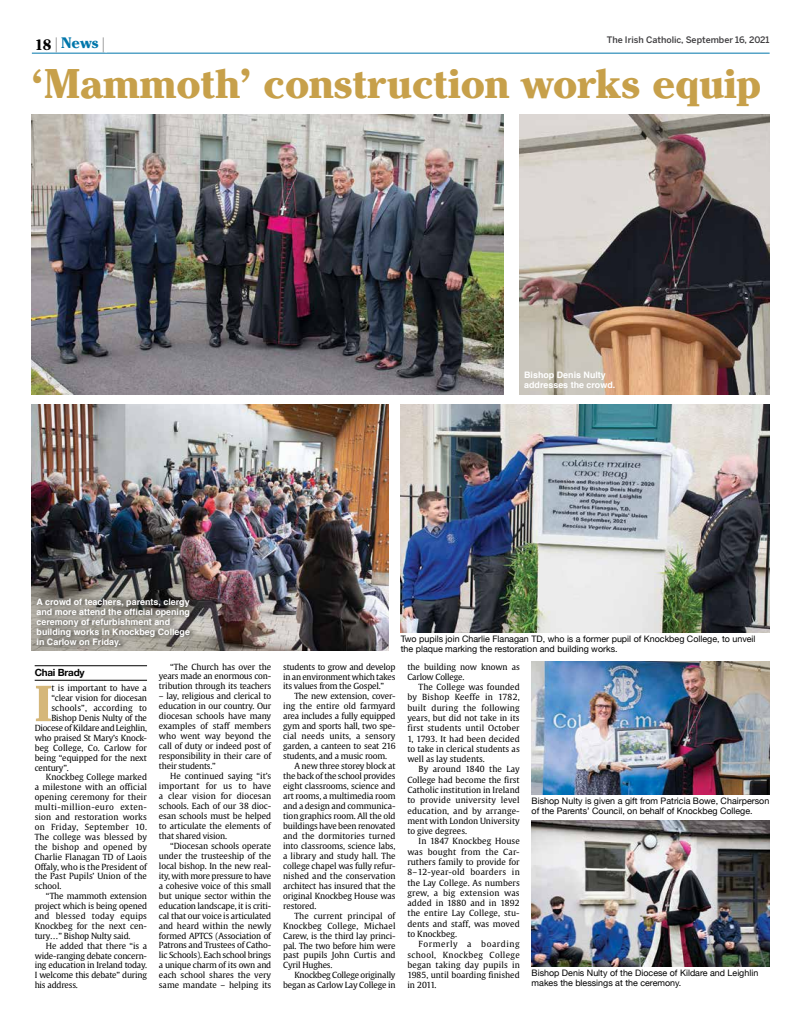
<style>
.page{position:relative;width:808px;height:1021px;background:#fff}
.page>*{position:absolute;margin:0;border:0;box-sizing:border-box;transform-origin:0 0}
.t1{font:700 expanded 53px "Criterion URWTOT";color:#d5b77a}
.t2{font:700 expanded 43.5px "Criterion URWTOT";color:#c7a04a}
.t3{font:700 expanded 15.8px "Criterion URWTOT";letter-spacing:-.01em;color:#0076aa}
.t4{font:700 9.9px "Helvetica Neue";letter-spacing:-.02em;color:#000}
.t5{font:8.9px/9.9px "Helvetica Neue";color:#000}
.t6{font:700 8.9px/9.9px "Helvetica";color:#fff}
.t7{font:500 8.9px "Benton Sans";color:#414042}
.t8{font:8.4px/10px "Gulliver";letter-spacing:-.01em;color:#000;text-align:justify}
.t9{font:8.4px "Gulliver";letter-spacing:.02em;color:#000}
.t10{font:8.4px "Gulliver";letter-spacing:.015em;color:#000}
.t11{font:8.4px "Gulliver";letter-spacing:.04em;color:#000}
.t12{font:8.4px "Gulliver";letter-spacing:.01em;color:#000}
.s1{color:#000}
.s2{font-family:"Helvetica LT";font-weight:400;font-stretch:normal;font-size:14.8px;color:#000}
.s3{font-family:"Helvetica LT";font-weight:400;font-stretch:normal;color:#fff}
</style>
<div class="page">
<hr style="left:32px;top:53px;width:738px;height:1px;background:#0076aa">
<hr style="left:35px;top:665px;width:112px;height:1px;background:#000">
<hr style="left:35px;top:680px;width:112px;height:1px;background:#000">
<img style="left:32px;top:405px;width:356px;height:245px">
<img style="left:520px;top:114px;width:250px;height:280px">
<img style="left:532px;top:820px;width:238px;height:146px">
<img style="left:532px;top:661px;width:238px;height:133px">
<img style="left:32px;top:114px;width:471px;height:280px">
<img style="left:401px;top:405px;width:369px;height:227px">
<div style="left:34px;top:594px;width:164px;height:57px;background:#000;opacity:.75"></div>
<h3 class="t3" style="left:35px;top:33px;width:75px"><span class="s1">18</span> <span class="s2">|</span> News <span class="s2">|</span><span class="s3">|</span></h3>
<p class="t7" style="left:607px;top:34px;width:164px">The Irish Catholic, September 16, 2021</p>
<h2 class="t2" style="left:32px;top:57px;width:731px">‘Mammoth’ construction works equip</h2>
<p class="t6" style="left:524px;top:370px;width:93px">Bishop Denis Nulty addresses the crowd.</p>
<p class="t6" style="left:37px;top:597px;width:155px">A crowd of teachers, parents, clergy and more attend the official opening ceremony of refurbishment and building works in Knockbeg College in Carlow on Friday.</p>
<p class="t4" style="left:35px;top:664px;width:52px">Chai Brady</p>
<h1 class="t1" style="left:35px;top:671px;width:19px">I</h1>
<p class="t8" style="left:51px;top:683px;width:97px">t is important to have a</p>
<p class="t8" style="left:51px;top:693px;width:97px">“clear vision for diocesan</p>
<p class="t9" style="left:51px;top:703px;width:97px">schools”, according to</p>
<p class="t8" style="left:51px;top:713px;width:97px">Bishop Denis Nulty of the</p>
<p class="t8" style="left:35px;top:723px;width:114px">Diocese of Kildare and Leighlin,</p>
<p class="t8" style="left:35px;top:732px;width:114px">who praised St Mary’s Knock-</p>
<p class="t8" style="left:35px;top:742px;width:114px">beg College, Co. Carlow for</p>
<p class="t8" style="left:35px;top:752px;width:114px">being “equipped for the next</p>
<p class="t8" style="left:35px;top:762px;width:36px">century”.</p>
<p class="t8" style="left:46px;top:772px;width:103px">Knockbeg College marked</p>
<p class="t12" style="left:35px;top:782px;width:114px">a milestone with an official</p>
<p class="t10" style="left:35px;top:792px;width:114px">opening ceremony for their</p>
<p class="t11" style="left:35px;top:801px;width:114px">multi-million-euro exten-</p>
<p class="t9" style="left:35px;top:811px;width:114px">sion and restoration works</p>
<p class="t11" style="left:35px;top:821px;width:114px">on Friday, September 10.</p>
<p class="t10" style="left:35px;top:831px;width:114px">The college was blessed by</p>
<p class="t9" style="left:35px;top:841px;width:114px">the bishop and opened by</p>
<p class="t8" style="left:35px;top:851px;width:114px">Charlie Flanagan TD of Laois</p>
<p class="t8" style="left:35px;top:861px;width:114px">Offaly, who is the President of</p>
<p class="t8" style="left:35px;top:871px;width:114px">the Past Pupils’ Union of the</p>
<p class="t8" style="left:35px;top:881px;width:28px">school.</p>
<p class="t8" style="left:46px;top:891px;width:103px">“The mammoth extension</p>
<p class="t8" style="left:35px;top:901px;width:114px">project which is being opened</p>
<p class="t9" style="left:35px;top:910px;width:114px">and blessed today equips</p>
<p class="t8" style="left:35px;top:920px;width:114px">Knockbeg for the next cen-</p>
<p class="t8" style="left:35px;top:930px;width:97px">tury…” Bishop Nulty said.</p>
<p class="t8" style="left:46px;top:940px;width:103px">He added that there “is a</p>
<p class="t8" style="left:35px;top:950px;width:114px">wide-ranging debate concern-</p>
<p class="t8" style="left:35px;top:960px;width:114px">ing education in Ireland today.</p>
<p class="t8" style="left:35px;top:970px;width:114px">I welcome this debate” during</p>
<p class="t8" style="left:35px;top:980px;width:45px">his address.</p>
<p class="t8" style="left:159px;top:661px;width:114px;text-indent:11px">“The Church has over the years made an enormous con&shy;tribution through its teachers</p>
<p class="t8" style="left:159px;top:691px;width:114px">– lay, religious and clerical to education in our country. Our diocesan schools have many examples of staff members who went way beyond the call of duty or indeed post of responsibility in their care of their students.”</p>
<p class="t8" style="left:159px;top:771px;width:114px;text-indent:11px">He continued saying “it’s important for us to have a clear vision for diocesan schools. Each of our 38 dioc&shy;esan schools must be helped to articulate the elements of that shared vision.</p>
<p class="t8" style="left:159px;top:840px;width:114px;text-indent:11px">“Diocesan schools operate under the trusteeship of the local bishop. In the new real&shy;ity, with more pressure to have a cohesive voice of this small but unique sector within the education landscape, it is criti&shy;cal that our voice is articulated and heard within the newly formed APTCS (Association of Patrons and Trustees of Catho&shy;lic Schools). Each school brings a unique charm of its own and each school shares the very same mandate – helping its</p>
<p class="t5" style="left:401px;top:634px;width:356px">Two pupils join Charlie Flanagan TD, who is a former pupil of Knockbeg College, to unveil the plaque marking the restoration and building works.</p>
<p class="t8" style="left:283px;top:661px;width:114px">students to grow and develop in an environment which takes its values from the Gospel.”</p>
<p class="t8" style="left:283px;top:691px;width:114px;text-indent:11px">The new extension, cover&shy;ing the entire old farmyard area includes a fully equipped gym and sports hall, two spe&shy;cial needs units, a sensory garden, a canteen to seat 216 students, and a music room.</p>
<p class="t8" style="left:283px;top:761px;width:114px;text-indent:11px">A new three storey block at the back of the school provides eight classrooms, science and art rooms, a multimedia room and a design and communica&shy;tion graphics room. All the old buildings have been renovated and the dormitories turned into classrooms, science labs, a library and study hall. The college chapel was fully refur&shy;nished and the conservation architect has insured that the original Knockbeg House was restored.</p>
<p class="t8" style="left:283px;top:910px;width:114px;text-indent:11px">The current principal of Knockbeg College, Michael Carew, is the third lay princi&shy;pal. The two before him were past pupils John Curtis and Cyril Hughes.</p>
<p class="t8" style="left:283px;top:970px;width:114px;text-align:right">Knockbeg College originally began as Carlow Lay College in</p>
<p class="t8" style="left:407px;top:661px;width:114px;line-height:10.3px">the building now known as<br>Carlow College.</p>
<p class="t8" style="left:407px;top:682px;width:114px;line-height:10.3px;text-indent:11px">The College was founded by Bishop Keeffe in 1782, built during the following years, but did not take in its first students until October 1, 1793. It had been decided to take in clerical students as well as lay students.</p>
<p class="t8" style="left:407px;top:764px;width:114px;line-height:10.3px;text-indent:11px">By around 1840 the Lay College had become the first Catholic institution in Ireland to provide university level education, and by arrange&shy;ment with London University to give degrees.</p>
<p class="t8" style="left:407px;top:836px;width:114px;line-height:10.3px;text-indent:11px">In 1847 Knockbeg House was bought from the Car&shy;ruthers family to provide for 8–12-year-old boarders in the Lay College. As numbers grew, a big extension was added in 1880 and in 1892 the entire Lay College, stu&shy;dents and staff, was moved to Knockbeg.</p>
<p class="t8" style="left:407px;top:939px;width:114px;line-height:10.3px;text-indent:11px">Formerly a boarding school, Knockbeg College began taking day pupils in 1985, until boarding finished in 2011.</p>
<p class="t5" style="left:532px;top:796px;width:239px">Bishop Nulty is given a gift from Patricia Bowe, Chairperson of the Parents’ Council, on behalf of Knockbeg College.</p>
<p class="t5" style="left:532px;top:968px;width:228px">Bishop Denis Nulty of the Diocese of Kildare and Leighlin makes the blessings at the ceremony.</p>
</div>
